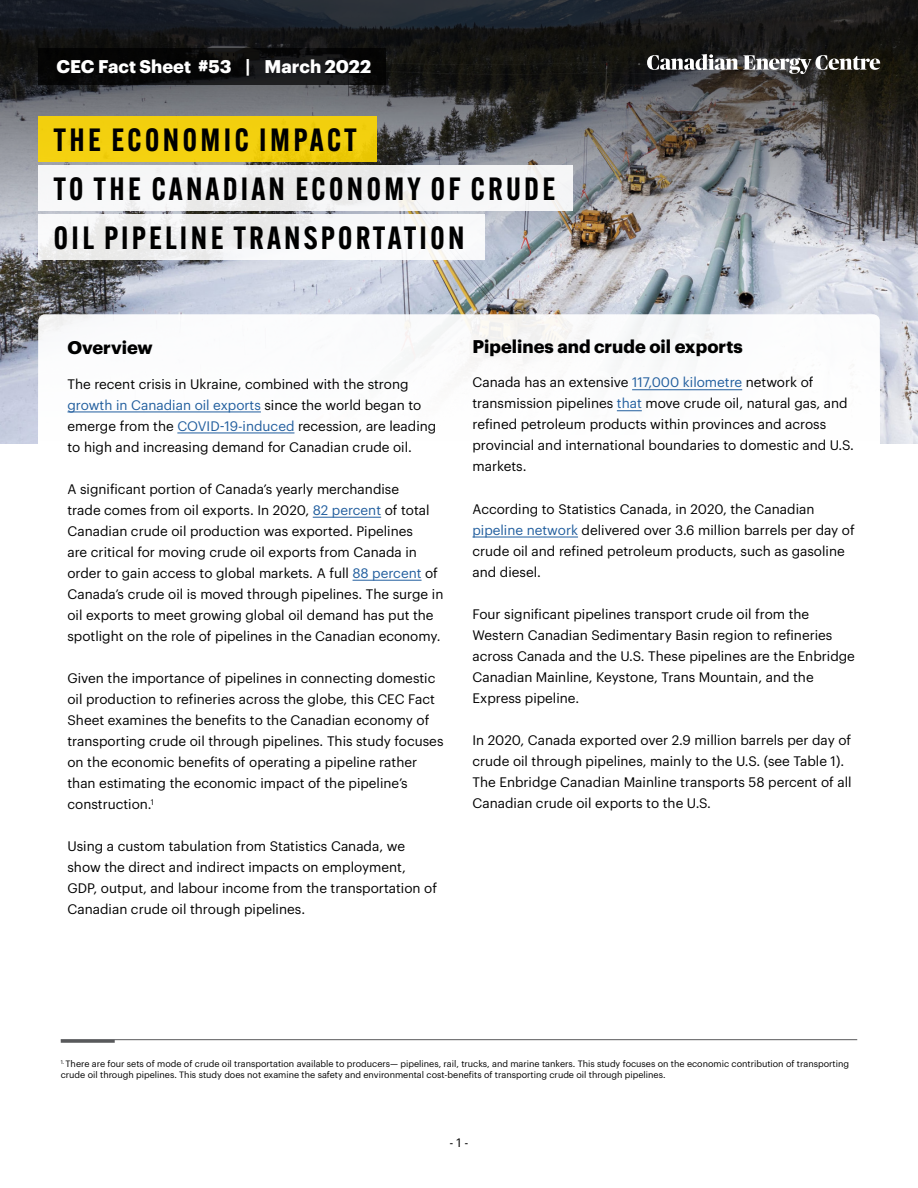
<style>
.page{position:relative;width:918px;height:1188px;background:#fff}
.page>*{position:absolute;margin:0;border:0;box-sizing:border-box;transform-origin:0 0}
.t1{font:600 31.5px/48.8px "Alternate Gothic ATF";letter-spacing:.1em;color:#000}
.t2{font:700 18px "Graphik";color:#000}
.t3{font:700 18px "Graphik";color:#fff}
.t4{font:13.5px/21px "Graphik";color:#000}
.t5{font:12px "Graphik";color:#000}
.t6{font:9px/10.5px "Graphik";color:#000}
.s1{color:#215e9e}
</style>
<div class="page">
<svg style="left:0;top:0;width:918px;height:441px;background:#6c6e72"></svg>
<svg style="left:38px;top:117px;width:534px;height:143px"></svg>
<svg style="left:38px;top:49px;width:348px;height:36px;background:#0b0b0c"></svg>
<svg style="left:647px;top:54px;width:233px;height:20px"></svg>
<div style="left:38px;top:314px;width:842px;height:160px;background:#fff;border-radius:7px"></div>
<hr style="left:68px;top:412px;width:193px;height:1px;background:#215e9e">
<hr style="left:177px;top:433px;width:117px;height:1px;background:#215e9e">
<hr style="left:313px;top:517px;width:68px;height:1px;background:#215e9e">
<hr style="left:353px;top:580px;width:69px;height:1px;background:#215e9e">
<hr style="left:632px;top:389px;width:110px;height:1px;background:#215e9e">
<svg style="left:617px;top:410px;width:25px;height:1px"></svg>
<hr style="left:472px;top:537px;width:106px;height:1px;background:#215e9e">
<hr style="left:61px;top:1040px;width:54px;height:3px;background:#58595b">
<hr style="left:61px;top:1039px;width:796px;height:1px;background:#58595b">
<h2 class="t3" style="left:56px;top:53px;width:316px">CEC Fact Sheet #53 | March 2022</h2>
<h1 class="t1" style="left:53px;top:115px;width:503px">THE ECONOMIC IMPACT<br>TO THE CANADIAN ECONOMY OF CRUDE<br>OIL PIPELINE TRANSPORTATION</h1>
<h2 class="t2" style="left:68px;top:334px;width:87px">Overview</h2>
<p class="t4" style="left:68px;top:372px;width:370px">The recent crisis in Ukraine, combined with the strong <span class="s1">growth in Canadian oil exports</span> since the world began to emerge from the <span class="s1">COVID-19-induced</span> recession, are leading to high and increasing demand for Canadian crude oil.</p>
<p class="t4" style="left:68px;top:477px;width:377px">A significant portion of Canada’s yearly merchandise<br>trade comes from oil exports. In 2020, <span class="s1">82 percent</span> of total Canadian crude oil production was exported. Pipelines<br>are critical for moving crude oil exports from Canada in order to gain access to global markets. A full <span class="s1">88 percent</span> of Canada’s crude oil is moved through pipelines. The surge in oil exports to meet growing global oil demand has put the spotlight on the role of pipelines in the Canadian economy.</p>
<p class="t4" style="left:68px;top:667px;width:378px">Given the importance of pipelines in connecting domestic oil production to refineries across the globe, this CEC Fact Sheet examines the benefits to the Canadian economy of transporting crude oil through pipelines. This study focuses on the economic benefits of operating a pipeline rather than estimating the economic impact of the pipeline’s construction.<sup>1</sup></p>
<p class="t4" style="left:67px;top:835px;width:371px">Using a custom tabulation from Statistics Canada, we show the direct and indirect impacts on employment, GDP, output, and labour income from the transportation of Canadian crude oil through pipelines.</p>
<h2 class="t2" style="left:472px;top:332px;width:272px">Pipelines and crude oil exports</h2>
<p class="t4" style="left:472px;top:371px;width:383px">Canada has an extensive <span class="s1">117,000 kilometre</span> network of transmission pipelines <span class="s1">that</span> move crude oil, natural gas, and refined petroleum products within provinces and across provincial and international boundaries to domestic and U.S. markets.</p>
<p class="t4" style="left:472px;top:497px;width:384px">According to Statistics Canada, in 2020, the Canadian <span class="s1">pipeline network</span> delivered over 3.6 million barrels per day of crude oil and refined petroleum products, such as gasoline and diesel.</p>
<p class="t4" style="left:472px;top:602px;width:384px">Four significant pipelines transport crude oil from the Western Canadian Sedimentary Basin region to refineries across Canada and the U.S. These pipelines are the Enbridge Canadian Mainline, Keystone, Trans Mountain, and the Express pipeline.</p>
<p class="t4" style="left:472px;top:729px;width:381px">In 2020, Canada exported over 2.9 million barrels per day of crude oil through pipelines, mainly to the U.S. (see Table 1).<br>The Enbridge Canadian Mainline transports 58 percent of all Canadian crude oil exports to the U.S.</p>
<p class="t6" style="left:61px;top:1058px;width:790px"><sup>1.</sup> There are four sets of mode of crude oil transportation available to producers— pipelines, rail, trucks, and marine tankers. This study focuses on the economic contribution of transporting crude oil through pipelines. This study does not examine the safety and environmental cost-benefits of transporting crude oil through pipelines.</p>
<p class="t5" style="left:449px;top:1134px;width:21px">- 1 -</p>
</div>
